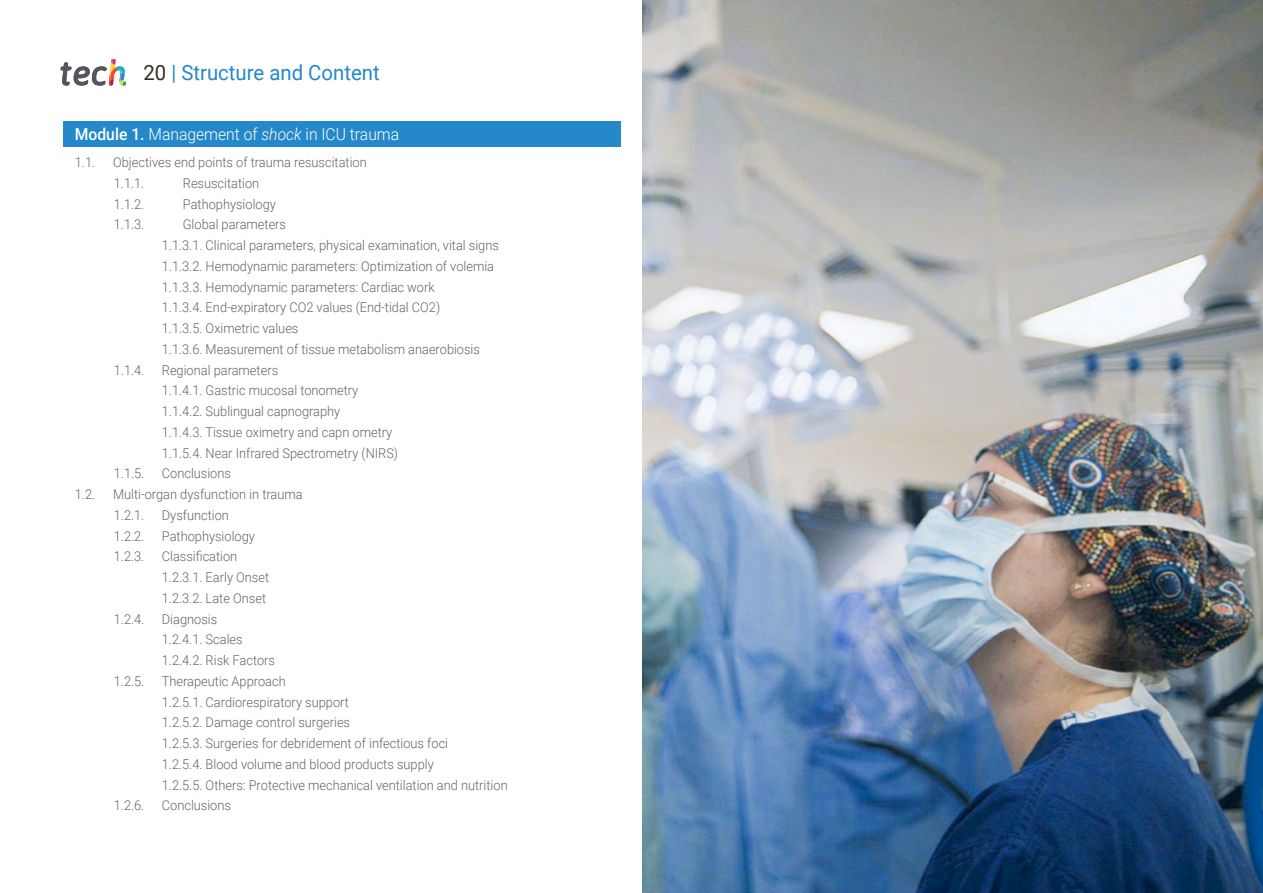
<style>
.page{position:relative;width:1263px;height:893px;background:#fff}
.page>*{position:absolute;margin:0;border:0;box-sizing:border-box;transform-origin:0 0}
.t1{font:21px "Roboto";color:#2488c9}
.t2{font:300 16.5px "Roboto";color:#fff;scale:.95 1}
.t3{font:300 13.5px/20.7px "Roboto";color:#61646a;scale:.95 1}
.s1{color:#312e20}
.s2{font-weight:500}
.s3{font-style:italic}
</style>
<div class="page">
<img style="left:642px;top:0;width:621px;height:893px">
<div style="left:64px;top:121px;width:557px;height:25px;background:#2488c9"></div>
<svg style="left:61px;top:59px;width:65px;height:27px"></svg>
<h1 class="t1" style="left:144px;top:57px;width:238px"><span class="s1">20</span> | Structure and Content</h1>
<p class="t2" style="left:75px;top:123px;width:343px"><span class="s2">Module 1.</span> Management of <span class="s3">shock</span> in ICU trauma</p>
<p class="t3" style="left:75px;top:151px;width:23px">1.1.</p>
<p class="t3" style="left:113px;top:151px;width:268px">Objectives end points of trauma resuscitation<br>1.1.1.</p>
<p class="t3" style="left:183px;top:172px;width:82px">Resuscitation</p>
<p class="t3" style="left:114px;top:193px;width:34px">1.1.2.</p>
<p class="t3" style="left:183px;top:193px;width:99px">Pathophysiology</p>
<p class="t3" style="left:114px;top:214px;width:34px">1.1.3.</p>
<p class="t3" style="left:162px;top:214px;width:356px;text-indent:21px">Global parameters<br>1.1.3.1. Clinical parameters, physical examination, vital signs 1.1.3.2. Hemodynamic parameters: Optimization of volemia 1.1.3.3. Hemodynamic parameters: Cardiac work<br>1.1.3.4. End-expiratory CO2 values (End-tidal CO2)<br>1.1.3.5. Oximetric values<br>1.1.3.6. Measurement of tissue metabolism anaerobiosis</p>
<p class="t3" style="left:114px;top:359px;width:34px">1.1.4.</p>
<p class="t3" style="left:162px;top:359px;width:250px">Regional parameters<br>1.1.4.1. Gastric mucosal tonometry 1.1.4.2. Sublingual capnography<br>1.1.4.3. Tissue oximetry and capn ometry 1.1.5.4. Near Infrared Spectrometry (NIRS)</p>
<p class="t3" style="left:114px;top:463px;width:34px">1.1.5.</p>
<p class="t3" style="left:162px;top:463px;width:74px">Conclusions</p>
<p class="t3" style="left:75px;top:483px;width:23px">1.2.</p>
<p class="t3" style="left:113px;top:483px;width:201px">Multi-organ dysfunction in trauma<br>1.2.1.</p>
<p class="t3" style="left:162px;top:504px;width:72px">Dysfunction</p>
<p class="t3" style="left:114px;top:525px;width:34px">1.2.2.</p>
<p class="t3" style="left:162px;top:525px;width:99px">Pathophysiology</p>
<p class="t3" style="left:114px;top:546px;width:34px">1.2.3.</p>
<p class="t3" style="left:162px;top:546px;width:114px">Classification<br>1.2.3.1. Early Onset<br>1.2.3.2. Late Onset</p>
<p class="t3" style="left:114px;top:608px;width:34px">1.2.4.</p>
<p class="t3" style="left:162px;top:608px;width:121px">Diagnosis<br>1.2.4.1. Scales<br>1.2.4.2. Risk Factors</p>
<p class="t3" style="left:114px;top:670px;width:34px">1.2.5.</p>
<p class="t3" style="left:162px;top:670px;width:366px">Therapeutic Approach<br>1.2.5.1. Cardiorespiratory support<br>1.2.5.2. Damage control surgeries<br>1.2.5.3. Surgeries for debridement of infectious foci<br>1.2.5.4. Blood volume and blood products supply<br>1.2.5.5. Others: Protective mechanical ventilation and nutrition</p>
<p class="t3" style="left:114px;top:795px;width:34px">1.2.6.</p>
<p class="t3" style="left:162px;top:795px;width:74px">Conclusions</p>
</div>
